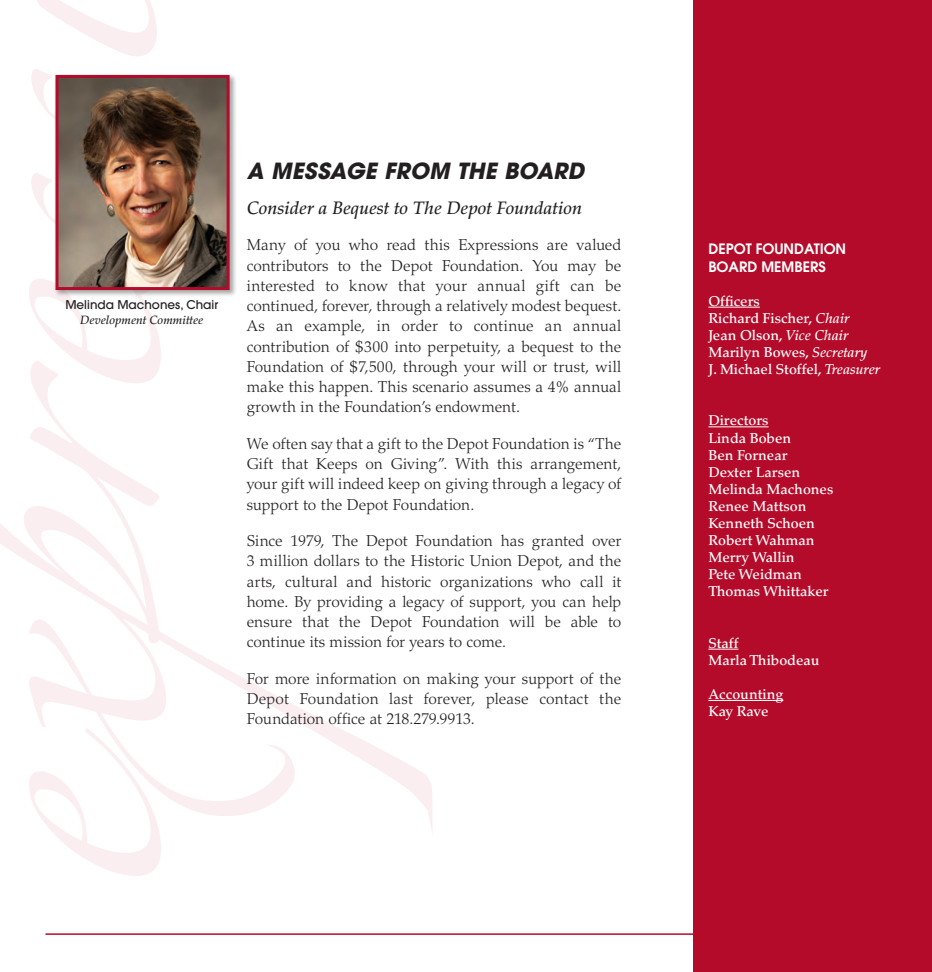
<style>
.page{position:relative;width:932px;height:972px;background:#fff}
.page>*{position:absolute;margin:0;border:0;box-sizing:border-box;transform-origin:0 0}
.t1{font:italic 700 22.2px "Avant Garde";letter-spacing:.005em;color:#231f20}
.t2{font:italic 500 18px "Palatino";color:#231f20}
.t3{font:300 15.75px/20.2px "Palatino";color:#231f20;text-align:justify}
.t4{font:500 14.25px/17.1px "Palatino";color:#fff}
.t5{font:600 14.25px/17.1px "Avant Garde";color:#fff}
.t6{font:500 12px "Avant Garde";color:#231f20}
.t7{font:italic 500 12px "Palatino";color:#231f20}
.s1{font-style:italic}
</style>
<div class="page">
<svg style="left:0;top:0;width:432px;height:876px"></svg>
<div style="left:693px;top:0;width:239px;height:972px;background:#b40b2a"></div>
<hr style="left:708px;top:307px;width:51px;height:1px;background:#fff">
<hr style="left:708px;top:427px;width:60px;height:1px;background:#fff">
<hr style="left:708px;top:649px;width:30px;height:1px;background:#fff">
<hr style="left:708px;top:700px;width:75px;height:1px;background:#fff">
<hr style="left:45px;top:933px;width:887px;height:2px;background:#b40b2a">
<div style="left:54px;top:73px;width:183px;height:224px;background:#231f20;opacity:.4"></div>
<img style="left:59px;top:79px;width:167px;height:207px">
<div style="left:55px;top:75px;width:175px;height:215px;border:3px solid #b40b2a"></div>
<p class="t6" style="left:65px;top:298px;width:154px">Melinda Machones, Chair</p>
<p class="t7" style="left:80px;top:313px;width:124px">Development Committee</p>
<h1 class="t1" style="left:247px;top:156px;width:339px">A MESSAGE FROM THE BOARD</h1>
<p class="t2" style="left:247px;top:197px;width:337px">Consider a Bequest to The Depot Foundation</p>
<p class="t3" style="left:247px;top:235px;width:376px">Many of you who read this Expressions are valued contributors to the Depot Foundation. You may be interested to know that your annual gift can be continued, forever, through a relatively modest bequest.<br>As an example, in order to continue an annual contribution of $300 into perpetuity, a bequest to the Foundation of $7,500, through your will or trust, will make this happen. This scenario assumes a 4% annual growth in the Foundation’s endowment.</p>
<p class="t3" style="left:247px;top:434px;width:376px">We often say that a gift to the Depot Foundation is “The Gift that Keeps on Giving”. With this arrangement, your gift will indeed keep on giving through a legacy of support to the Depot Foundation.</p>
<p class="t3" style="left:247px;top:531px;width:376px">Since 1979, The Depot Foundation has granted over 3 million dollars to the Historic Union Depot, and the arts, cultural and historic organizations who call it home. By providing a legacy of support, you can help ensure that the Depot Foundation will be able to continue its mission for years to come.</p>
<p class="t3" style="left:247px;top:669px;width:376px">For more information on making your support of the Depot Foundation last forever, please contact the Foundation office at 218.279.9913.</p>
<p class="t5" style="left:708px;top:240px;width:139px">DEPOT FOUNDATION<br>BOARD MEMBERS</p>
<p class="t4" style="left:708px;top:293px;width:173px">Officers<br>Richard Fischer, <span class="s1">Chair<br></span>Jean Olson, <span class="s1">Vice Chair<br></span>Marilyn Bowes, <span class="s1">Secretary<br></span>J. Michael Stoffel, <span class="s1">Treasurer</span></p>
<p class="t4" style="left:708px;top:412px;width:126px">Directors<br>Linda Boben<br>Ben Fornear<br>Dexter Larsen<br>Melinda Machones<br>Renee Mattson<br>Kenneth Schoen<br>Robert Wahman<br>Merry Wallin<br>Pete Weidman<br>Thomas Whittaker</p>
<p class="t4" style="left:708px;top:635px;width:113px">Staff<br>Marla Thibodeau</p>
<p class="t4" style="left:708px;top:686px;width:76px">Accounting<br>Kay Rave</p>
</div>
